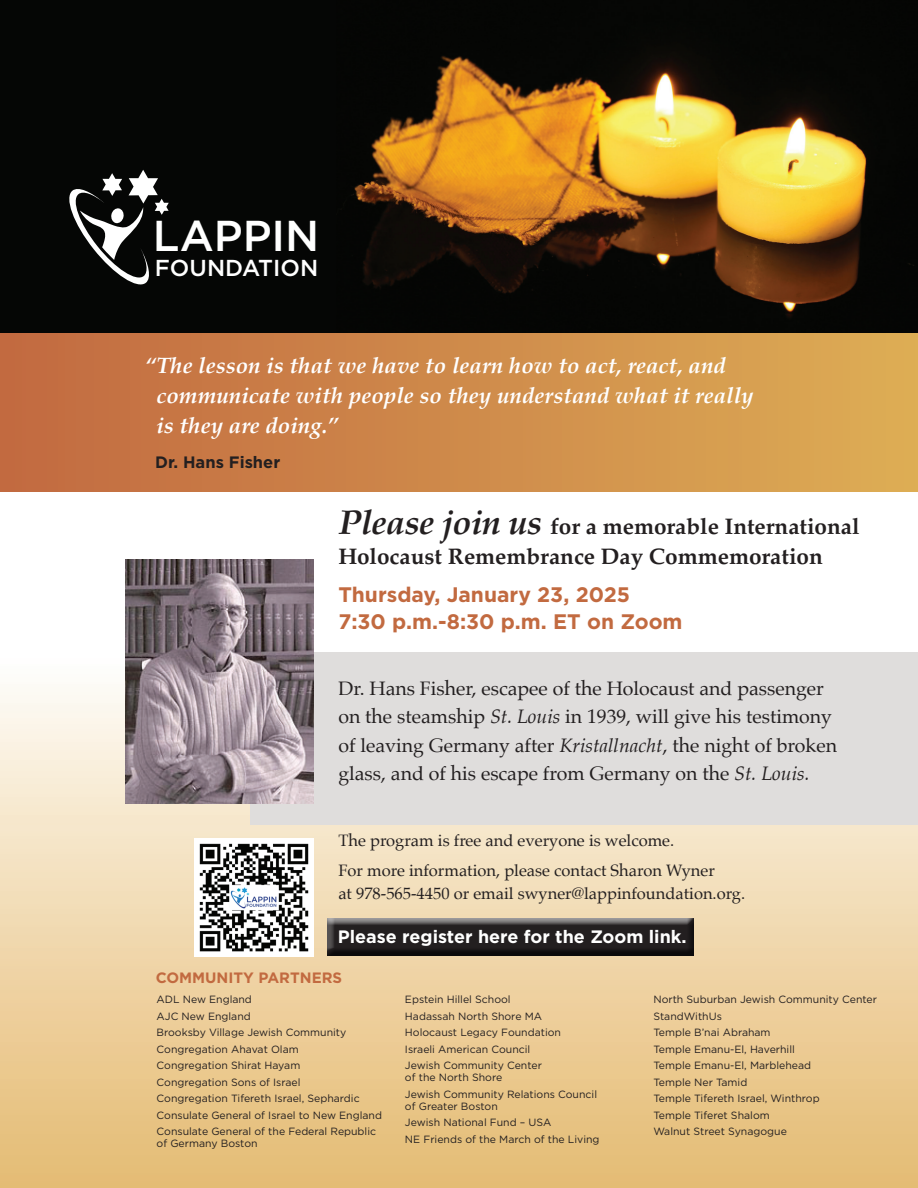
<style>
.page{position:relative;width:918px;height:1188px;background:#fff}
.page>*{position:absolute;margin:0;border:0;box-sizing:border-box;transform-origin:0 0}
.t1{font:500 43.2px "Gotham";color:#fff}
.t2{font:500 23.1px "Gotham";color:#fff}
.t3{font:italic 700 22.5px/30px "Palatino";color:#fff}
.t4{font:700 22.5px/30px "Palatino";color:#231f20}
.t5{font:700 21px/27px "Gotham";color:#c26a40}
.t6{font:19.5px/28.5px "Palatino";color:#231f20}
.t7{font:700 18px "Gotham";color:#fff}
.t8{font:16.5px/30px "Palatino";color:#231f20}
.t9{font:700 16.5px "Gotham";color:#231f20}
.t10{font:700 15px "Gotham";color:#c26a40}
.t11{font:10.5px/16.5px "Gotham";color:#231f20}
.s1{font-style:italic;font-size:34.5px}
.s2{font-style:italic}
</style>
<div class="page">
<div style="left:0;top:655px;width:918px;height:533px;background:linear-gradient(to bottom,#fefdfa,#e4ba70)"></div>
<div style="left:250px;top:652px;width:668px;height:172px;background:#dfdddc"></div>
<div style="left:0;top:0;width:380px;height:363px;background:#050605"></div>
<svg style="left:69px;top:170px;width:100px;height:114px"></svg>
<div style="left:325px;top:916px;width:369px;height:38px;background:#f1dbb4"></div>
<div style="left:325px;top:918px;width:369px;height:39px;background:#231f20;opacity:.75"></div>
<img style="left:353px;top:0;width:565px;height:333px">
<img style="left:194px;top:838px;width:119px;height:119px">
<div style="left:0;top:333px;width:918px;height:158px;background:linear-gradient(to right,#c16940,#ddad55)"></div>
<img style="left:125px;top:559px;width:188px;height:245px">
<h1 class="t1" style="left:153px;top:208px;width:168px">LAPPIN</h1>
<h2 class="t2" style="left:155px;top:252px;width:165px">FOUNDATION</h2>
<h3 class="t3" style="left:156px;top:350px;width:599px;text-indent:-11px">“The lesson is that we have to learn how to act, react, and communicate with people so they understand what it really is they are doing.”</h3>
<h3 class="t9" style="left:155px;top:451px;width:127px">Dr. Hans Fisher</h3>
<h3 class="t4" style="left:338px;top:511px;width:523px"><span class="s1">Please join us</span> for a memorable International<br>Holocaust Remembrance Day Commemoration</h3>
<h3 class="t5" style="left:338px;top:581px;width:346px">Thursday, January 23, 2025<br>7:30 p.m.-8:30 p.m. ET on Zoom</h3>
<h3 class="t6" style="left:338px;top:674px;width:500px">Dr. Hans Fisher, escapee of the Holocaust and passenger on the steamship <span class="s2">St. Louis</span> in 1939, will give his testimony of leaving Germany after <span class="s2">Kristallnacht</span>, the night of broken glass, and of his escape from Germany on the <span class="s2">St. Louis.</span></h3>
<h3 class="t8" style="left:338px;top:825px;width:378px">The program is free and everyone is welcome.<br>For more information, please contact Sharon Wyner</h3>
<h3 class="t8" style="left:338px;top:878px;width:408px">at 978-565-4450 or email swyner@lappinfoundation.org.</h3>
<h3 class="t7" style="left:338px;top:925px;width:350px">Please register here for the Zoom link.</h3>
<h3 class="t10" style="left:156px;top:968px;width:188px">COMMUNITY PARTNERS</h3>
<p class="t11" style="left:157px;top:991px;width:227px">ADL New England<br>AJC New England<br>Brooksby Village Jewish Community<br>Congregation Ahavat Olam<br>Congregation Shirat Hayam<br>Congregation Sons of Israel<br>Congregation Tifereth Israel, Sephardic<br>Consulate General of Israel to New England<br>Consulate General of the Federal Republic</p>
<p class="t11" style="left:157px;top:1135px;width:103px">of Germany Boston</p>
<p class="t11" style="left:405px;top:991px;width:158px">Epstein Hillel School<br>Hadassah North Shore MA<br>Holocaust Legacy Foundation<br>Israeli American Council<br>Jewish Community Center</p>
<p class="t11" style="left:405px;top:1069px;width:194px">of the North Shore<br>Jewish Community Relations Council</p>
<p class="t11" style="left:405px;top:1097px;width:196px">of Greater Boston<br>Jewish National Fund – USA<br>NE Friends of the March of the Living</p>
<p class="t11" style="left:653px;top:991px;width:225px">North Suburban Jewish Community Center<br>StandWithUs<br>Temple B’nai Abraham<br>Temple Emanu-El, Haverhill<br>Temple Emanu-El, Marblehead<br>Temple Ner Tamid<br>Temple Tifereth Israel, Winthrop<br>Temple Tiferet Shalom<br>Walnut Street Synagogue</p>
</div>
